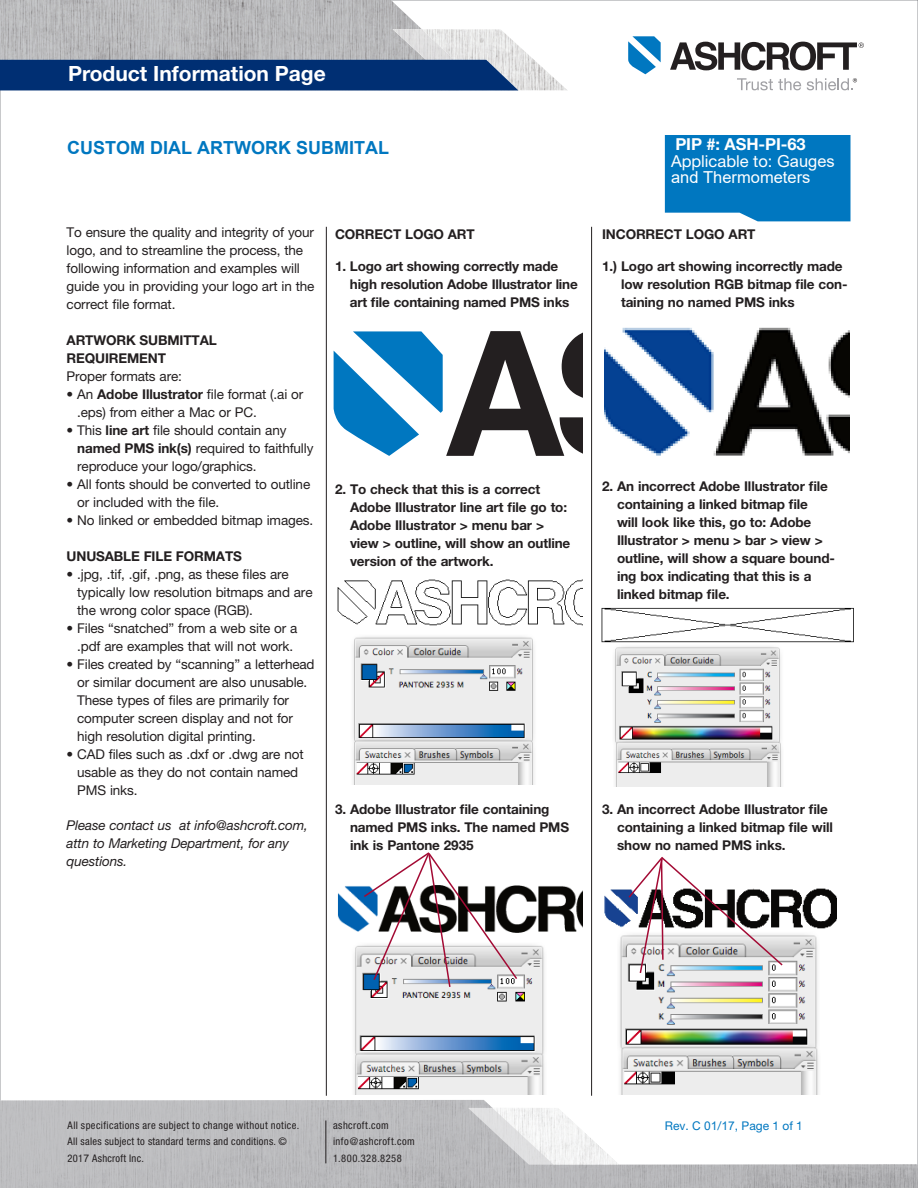
<style>
.page{position:relative;width:918px;height:1188px;background:#fff}
.page>*{position:absolute;margin:0;border:0;box-sizing:border-box;transform-origin:0 0}
.t1{font:700 21px "Helvetica Neue";color:#fff}
.t2{font:700 18px "Arial";color:#0077c0}
.t3{font:16.5px/16.5px "Arial";color:#fff}
.t4{font:13.5px/18px "Helvetica Neue";letter-spacing:-.01em;color:#231f20}
.t5{font:700 13.5px/18px "Helvetica Neue";letter-spacing:-.01em;color:#231f20}
.t6{font:italic 13.5px/18px "Helvetica Neue LT Pro";letter-spacing:-.01em;color:#231f20}
.t7{font:12px "Helvetica Neue";color:#0077c0}
.t8{font:condensed 10.5px/16.5px "Helvetica Neue";letter-spacing:.035em;color:#231f20}
.s1{font-family:"Helvetica Neue";font-weight:700}
.s2{font-family:"Helvetica Neue"}
.s3{font-weight:400}
.s4{font-weight:700}
.s5{font-family:"Arial";font-stretch:normal}
.s6{font-family:"Arial"}
</style>
<div class="page">
<hr style="left:8px;top:90px;width:451px;height:1px;background:#ceced0">
<img style="left:0;top:0;width:459px;height:29px">
<svg style="left:0;top:29px;width:567px;height:61px;background:#7085a3"></svg>
<svg style="left:737px;top:78px;width:64px;height:12px"></svg>
<svg style="left:628px;top:36px;width:33px;height:38px"></svg>
<svg style="left:670px;top:42px;width:194px;height:28px"></svg>
<svg style="left:807px;top:78px;width:50px;height:12px"></svg>
<svg style="left:0;top:1100px;width:918px;height:88px;fill:#bdbec0"></svg>
<svg style="left:468px;top:1108px;width:151px;height:57px"></svg>
<div style="left:665px;top:135px;width:185px;height:86px;background:#0077c0"></div>
<hr style="left:325px;top:1120px;width:1px;height:43px;background:#231f20">
<hr style="left:326px;top:227px;width:1px;height:869px;background:#231f20">
<hr style="left:591px;top:227px;width:1px;height:869px;background:#231f20">
<img style="left:337px;top:885px;width:246px;height:210px">
<img style="left:337px;top:579px;width:246px;height:206px">
<svg style="left:334px;top:331px;width:249px;height:125px"></svg>
<svg style="left:362px;top:852px;width:157px;height:137px"></svg>
<img style="left:604px;top:888px;width:232px;height:207px">
<img style="left:601px;top:607px;width:253px;height:180px">
<img style="left:605px;top:327px;width:245px;height:129px">
<svg style="left:627px;top:856px;width:157px;height:119px"></svg>
<p class="t1" style="left:68px;top:60px;width:259px">Product Information Page</p>
<p class="t2" style="left:67px;top:135px;width:323px">CUSTOM DIAL ARTWORK SUBMITAL</p>
<p class="t3" style="left:671px;top:136px;width:165px"><span class="s1">PIP #: ASH-PI-63<br></span><span class="s2">Applicable to:</span> Gauges and Thermometers</p>
<p class="t4" style="left:67px;top:223px;width:249px">To ensure the quality and integrity of your logo, and to streamline the process, the following information and examples will guide you in providing your logo art in the correct file format.</p>
<p class="t5" style="left:67px;top:331px;width:152px">ARTWORK SUBMITTAL<br>REQUIREMENT<br><span class="s3">Proper formats are:</span></p>
<p class="t4" style="left:77px;top:385px;width:228px;text-indent:-11px">• An <span class="s4">Adobe Illustrator</span> file format (.ai or .eps) from either a Mac or PC.</p>
<p class="t4" style="left:77px;top:421px;width:238px;text-indent:-11px">• This <span class="s4">line art</span> file should contain any <span class="s4">named PMS ink(s)</span> required to faithfully reproduce your logo/graphics.</p>
<p class="t4" style="left:77px;top:475px;width:235px;text-indent:-11px">• All fonts should be converted to outline or included with the file.</p>
<p class="t4" style="left:67px;top:511px;width:248px">• No linked or embedded bitmap images.</p>
<p class="t5" style="left:67px;top:547px;width:177px">UNUSABLE FILE FORMATS</p>
<p class="t4" style="left:77px;top:565px;width:237px;text-indent:-11px">• .jpg, .tif, .gif, .png, as these files are typically low resolution bitmaps and are the wrong color space (RGB).</p>
<p class="t4" style="left:67px;top:619px;width:232px;text-align:center">• Files “snatched” from a web site or a .pdf are examples that will not work.</p>
<p class="t4" style="left:77px;top:655px;width:239px;text-indent:-11px">• Files created by “scanning” a letterhead or similar document are also unusable.<br>These types of files are primarily for computer screen display and not for high resolution digital printing.</p>
<p class="t4" style="left:77px;top:745px;width:228px;text-indent:-11px">• CAD files such as .dxf or .dwg are not usable as they do not contain named<br>PMS inks.</p>
<p class="t6" style="left:67px;top:815px;width:243px">Please contact us at info@ashcroft.com, attn to Marketing Department, for any questions.</p>
<p class="t5" style="left:335px;top:225px;width:141px">CORRECT LOGO ART</p>
<p class="t5" style="left:602px;top:225px;width:155px">INCORRECT LOGO ART</p>
<p class="t5" style="left:350px;top:257px;width:229px;text-indent:-15px">1. Logo art showing correctly made high resolution Adobe Illustrator line art file containing named PMS inks</p>
<p class="t5" style="left:621px;top:257px;width:228px;text-indent:-19px">1.) Logo art showing incorrectly made low resolution RGB bitmap file con&shy;taining no named PMS inks</p>
<p class="t5" style="left:350px;top:480px;width:222px;text-indent:-15px">2. To check that this is a correct<br>Adobe Illustrator line art file go to:<br>Adobe Illustrator &gt; menu bar &gt; view &gt; outline, will show an outline version of the artwork.</p>
<p class="t5" style="left:617px;top:476px;width:219px;text-indent:-15px">2. An incorrect Adobe Illustrator file containing a linked bitmap file<br>will look like this, go to: Adobe<br>Illustrator &gt; menu &gt; bar &gt; view &gt; outline, will show a square bound&shy;ing box indicating that this is a linked bitmap file.</p>
<p class="t5" style="left:350px;top:800px;width:221px;text-indent:-15px">3. Adobe Illustrator file containing named PMS inks. The named PMS ink is Pantone 2935</p>
<p class="t5" style="left:617px;top:800px;width:217px;text-indent:-15px">3. An incorrect Adobe Illustrator file containing a linked bitmap file will show no named PMS inks.</p>
<p class="t8" style="left:68px;top:1117px;width:233px">All specifications are subject to change without notice.<br>All sales subject to standard terms and conditions. ©<br>201<span class="s5">7</span> Ashcroft Inc.</p>
<p class="t8" style="left:333px;top:1117px;width:83px">ashcroft.com info@ashcroft.com<br>1.800.328.8258</p>
<p class="t7" style="left:665px;top:1118px;width:140px">Rev. <span class="s6">C 01</span>/<span class="s6">17</span>, Page 1 of 1</p>
</div>
